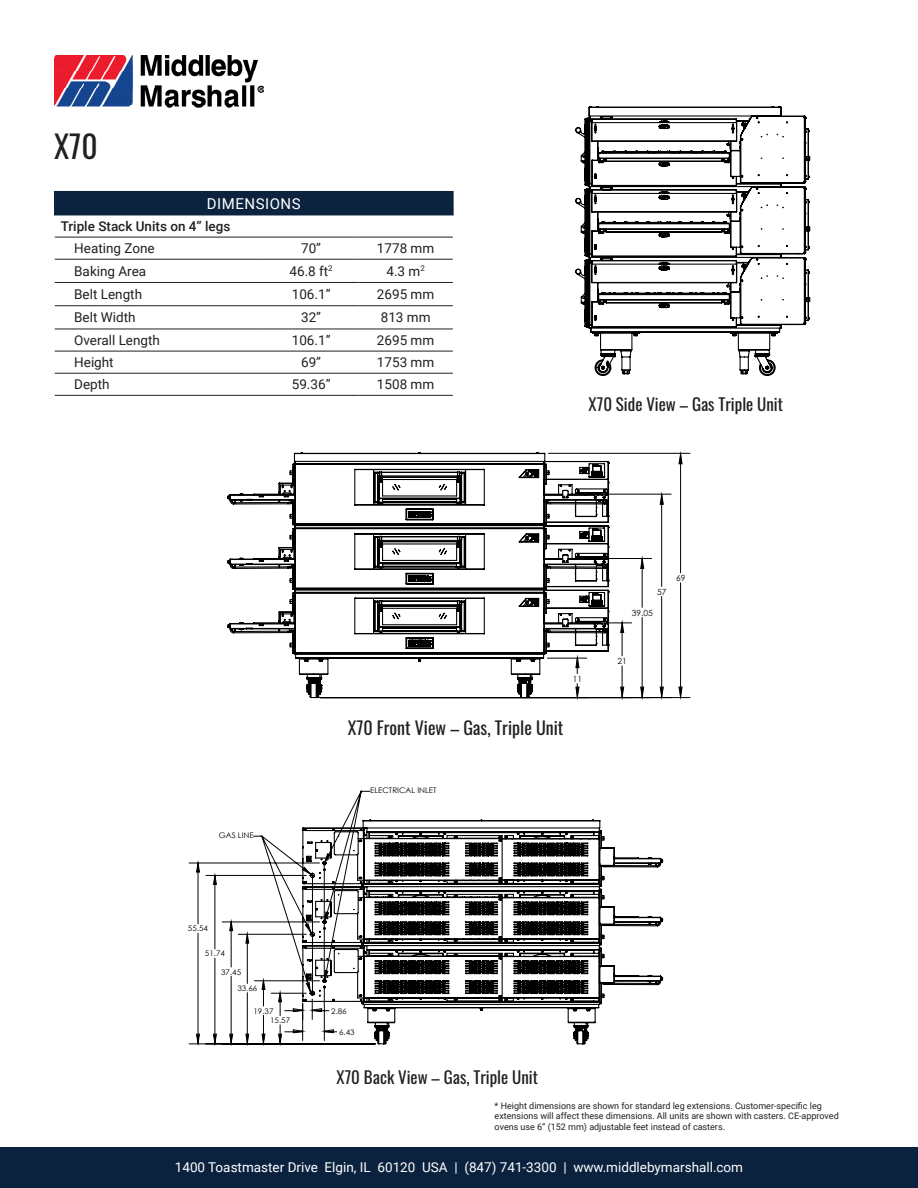
<style>
.page{position:relative;width:918px;height:1188px;background:#fff}
.page>*{position:absolute;margin:0;border:0;box-sizing:border-box;transform-origin:0 0}
.t1{font:31.5px "Oswald";color:#231f20}
.SUBHEADS{font:18px "Oswald";color:#231f20}
.SUBHEADS-2{font:16.95px "Oswald";color:#231f20}
.t2{font:15px "Roboto";letter-spacing:.035em;color:#fff}
.t3{font:13.5px "Roboto";color:#231f20}
.t4{font:13.5px "Roboto";color:#fff}
.t5{font:500 13.5px "Roboto";color:#231f20}
.BODY{font:9px/10.8px "Roboto";color:#231f20}
.t6{font:8.4px "Century Gothic";color:#000}
.t7{font:7.8px "Century Gothic";color:#000}
</style>
<div class="page">
<div style="left:0;top:1147px;width:918px;height:41px;background:#0b223f"></div>
<img style="left:54px;top:55px;width:210px;height:52px">
<div style="left:55px;top:192px;width:398px;height:23px;background:#0b233f"></div>
<hr style="left:54px;top:191px;width:210px;height:1px;background:#0b233f">
<hr style="left:54px;top:192px;width:2px;height:23px;background:#0b233f">
<hr style="left:264px;top:191px;width:94px;height:1px;background:#0b233f">
<hr style="left:358px;top:191px;width:96px;height:1px;background:#0b233f">
<hr style="left:452px;top:192px;width:2px;height:23px;background:#0b233f">
<hr style="left:54px;top:215px;width:210px;height:1px;background:#0b233f">
<hr style="left:264px;top:215px;width:94px;height:1px;background:#0b233f">
<hr style="left:358px;top:215px;width:96px;height:1px;background:#0b233f">
<hr style="left:55px;top:237px;width:209px;height:1px;background:#231f20">
<hr style="left:264px;top:237px;width:94px;height:1px;background:#231f20">
<hr style="left:358px;top:237px;width:95px;height:1px;background:#231f20">
<hr style="left:55px;top:259px;width:209px;height:1px;background:#231f20">
<hr style="left:264px;top:259px;width:94px;height:1px;background:#231f20">
<hr style="left:358px;top:259px;width:95px;height:1px;background:#231f20">
<hr style="left:55px;top:282px;width:209px;height:1px;background:#231f20">
<hr style="left:264px;top:282px;width:94px;height:1px;background:#231f20">
<hr style="left:358px;top:282px;width:95px;height:1px;background:#231f20">
<hr style="left:55px;top:305px;width:209px;height:1px;background:#231f20">
<hr style="left:264px;top:305px;width:94px;height:1px;background:#231f20">
<hr style="left:358px;top:305px;width:95px;height:1px;background:#231f20">
<hr style="left:55px;top:329px;width:209px;height:1px;background:#231f20">
<hr style="left:264px;top:329px;width:94px;height:1px;background:#231f20">
<hr style="left:358px;top:329px;width:95px;height:1px;background:#231f20">
<hr style="left:55px;top:351px;width:209px;height:1px;background:#231f20">
<hr style="left:264px;top:351px;width:94px;height:1px;background:#231f20">
<hr style="left:358px;top:351px;width:95px;height:1px;background:#231f20">
<hr style="left:55px;top:373px;width:209px;height:1px;background:#231f20">
<hr style="left:264px;top:373px;width:94px;height:1px;background:#231f20">
<hr style="left:358px;top:373px;width:95px;height:1px;background:#231f20">
<hr style="left:55px;top:395px;width:209px;height:1px;background:#231f20">
<hr style="left:264px;top:395px;width:94px;height:1px;background:#231f20">
<hr style="left:358px;top:395px;width:95px;height:1px;background:#231f20">
<svg style="left:575px;top:106px;width:236px;height:271px"></svg>
<svg style="left:227px;top:452px;width:383px;height:247px"></svg>
<hr style="left:548px;top:453px;width:142px;height:1px;background:#000">
<hr style="left:320px;top:697px;width:370px;height:1px;background:#000">
<hr style="left:547px;top:658px;width:40px;height:1px;background:#000">
<svg style="left:575px;top:453px;width:108px;height:245px"></svg>
<svg style="left:376px;top:819px;width:288px;height:226px"></svg>
<svg style="left:188px;top:790px;width:188px;height:255px"></svg>
<svg style="left:196px;top:853px;width:138px;height:191px"></svg>
<p class="t1" style="left:54px;top:118px;width:45px">X70</p>
<p class="t2" style="left:207px;top:193px;width:95px">DIMENSIONS</p>
<p class="t5" style="left:61px;top:217px;width:171px">Triple Stack Units on 4” legs</p>
<p class="t3" style="left:74px;top:239px;width:82px">Heating Zone</p>
<p class="t3" style="left:301px;top:239px;width:21px">70”</p>
<p class="t3" style="left:377px;top:239px;width:59px">1778 mm</p>
<p class="t3" style="left:74px;top:262px;width:73px">Baking Area</p>
<p class="t3" style="left:290px;top:262px;width:45px">46.8 ft<sup>2</sup></p>
<p class="t3" style="left:386px;top:262px;width:40px">4.3 m<sup>2</sup></p>
<p class="t3" style="left:74px;top:285px;width:69px">Belt Length</p>
<p class="t3" style="left:292px;top:285px;width:40px">106.1”</p>
<p class="t3" style="left:377px;top:285px;width:59px">2695 mm</p>
<p class="t3" style="left:74px;top:308px;width:63px">Belt Width</p>
<p class="t3" style="left:301px;top:308px;width:21px">32”</p>
<p class="t3" style="left:381px;top:308px;width:51px">813 mm</p>
<p class="t3" style="left:74px;top:331px;width:87px">Overall Length</p>
<p class="t3" style="left:292px;top:331px;width:40px">106.1”</p>
<p class="t3" style="left:377px;top:331px;width:59px">2695 mm</p>
<p class="t3" style="left:74px;top:353px;width:41px">Height</p>
<p class="t3" style="left:301px;top:353px;width:21px">69”</p>
<p class="t3" style="left:377px;top:353px;width:59px">1753 mm</p>
<p class="t3" style="left:74px;top:375px;width:37px">Depth</p>
<p class="t3" style="left:292px;top:375px;width:40px">59.36”</p>
<p class="t3" style="left:377px;top:375px;width:59px">1508 mm</p>
<p class="SUBHEADS-2" style="left:589px;top:389px;width:196px">X70 Side View – Gas Triple Unit</p>
<p class="t7" style="left:219px;top:830px;width:36px">GAS LINE</p>
<p class="t7" style="left:188px;top:923px;width:21px">55.54</p>
<p class="t7" style="left:205px;top:948px;width:21px">51.74</p>
<p class="t7" style="left:221px;top:966px;width:21px">37.45</p>
<p class="t7" style="left:237px;top:983px;width:21px">33.66</p>
<p class="t7" style="left:254px;top:1005px;width:21px">19.37</p>
<p class="t7" style="left:270px;top:1015px;width:21px">15.57</p>
<p class="t6" style="left:573px;top:673px;width:11px">11</p>
<p class="SUBHEADS" style="left:348px;top:712px;width:217px">X70 Front View – Gas, Triple Unit</p>
<p class="t7" style="left:370px;top:785px;width:68px">ELECTRICAL INLET</p>
<p class="t6" style="left:657px;top:586px;width:11px">57</p>
<p class="t6" style="left:632px;top:607px;width:23px">39.05</p>
<p class="t6" style="left:676px;top:572px;width:11px">69</p>
<p class="t6" style="left:618px;top:655px;width:11px">21</p>
<p class="t7" style="left:331px;top:1005px;width:17px">2.86</p>
<p class="t7" style="left:339px;top:1027px;width:17px">6.43</p>
<p class="SUBHEADS-2" style="left:337px;top:1062px;width:203px">X70 Back View – Gas, Triple Unit</p>
<p class="BODY" style="left:495px;top:1100px;width:346px">* Height dimensions are shown for standard leg extensions. Customer-specific leg extensions will affect these dimensions. All units are shown with casters. CE-approved ovens use 6” (152 mm) adjustable feet instead of casters.</p>
<p class="t4" style="left:175px;top:1158px;width:570px">1400 Toastmaster Drive Elgin, IL 60120 USA | (847) 741-3300 | www.middlebymarshall.com</p>
</div>
